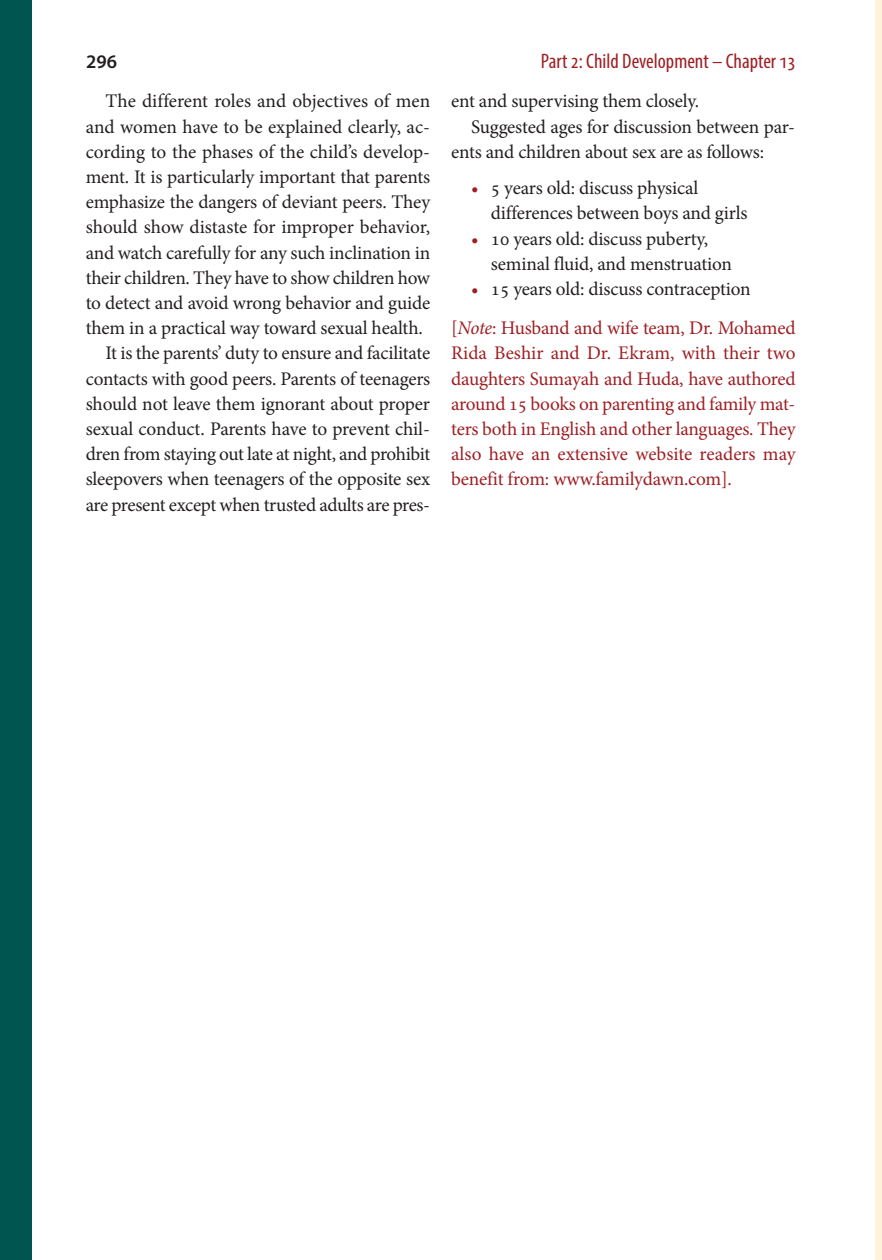
<style>
.page{position:relative;width:882px;height:1260px;background:#fff}
.page>*{position:absolute;margin:0;border:0;box-sizing:border-box;transform-origin:0 0}
.t1{font:condensed 21px "Myriad Pro";color:#9e1f23}
.t2{font:19.25px/25.2px "Minion Pro";color:#231f20}
.t3{font:19.25px/25.2px "Minion Pro";letter-spacing:-.005em;color:#9e1f23}
.t4{font:600 19.25px "Myriad Pro";color:#231f20}
.s1{color:#9e1f23}
.s2{color:#231f20}
.s3{font-style:italic}
</style>
<div class="page">
<div style="left:875px;top:0;width:7px;height:1260px;background:#fef2da"></div>
<div style="left:0;top:0;width:32px;height:1260px;background:#005550"></div>
<p class="t4" style="left:86px;top:54px;width:32px">296</p>
<p class="t1" style="left:541px;top:53px;width:256px">Part 2: Child Development – Chapter 13</p>
<p class="t2" style="left:106px;top:90px;width:326px">The different roles and objectives of men</p>
<p class="t2" style="left:86px;top:116px;width:346px">and women have to be explained clearly, ac-</p>
<p class="t2" style="left:86px;top:141px;width:346px">cording to the phases of the child’s develop-</p>
<p class="t2" style="left:86px;top:166px;width:346px">ment. It is particularly important that parents</p>
<p class="t2" style="left:86px;top:191px;width:346px">emphasize the dangers of deviant peers. They</p>
<p class="t2" style="left:86px;top:216px;width:346px">should show distaste for improper behavior,</p>
<p class="t2" style="left:86px;top:242px;width:346px">and watch carefully for any such inclination in</p>
<p class="t2" style="left:86px;top:267px;width:346px">their children. They have to show children how</p>
<p class="t2" style="left:86px;top:292px;width:346px">to detect and avoid wrong behavior and guide</p>
<p class="t2" style="left:86px;top:317px;width:339px">them in a practical way toward sexual health.</p>
<p class="t2" style="left:106px;top:342px;width:326px">It is the parents’ duty to ensure and facilitate</p>
<p class="t2" style="left:86px;top:368px;width:346px">contacts with good peers. Parents of teenagers</p>
<p class="t2" style="left:86px;top:393px;width:346px">should not leave them ignorant about proper</p>
<p class="t2" style="left:86px;top:418px;width:346px">sexual conduct. Parents have to prevent chil-</p>
<p class="t2" style="left:86px;top:443px;width:346px">dren from staying out late at night, and prohibit</p>
<p class="t2" style="left:86px;top:468px;width:346px">sleepovers when teenagers of the opposite sex</p>
<p class="t2" style="left:86px;top:494px;width:346px">are present except when trusted adults are pres-</p>
<p class="t2" style="left:451px;top:90px;width:249px">ent and supervising them closely.</p>
<p class="t2" style="left:471px;top:116px;width:325px">Suggested ages for discussion between par-</p>
<p class="t2" style="left:451px;top:141px;width:315px">ents and children about sex are as follows:</p>
<p class="t2" style="left:491px;top:177px;width:258px;text-indent:-20px"><span class="s1">•</span> 5 years old: discuss physical differences between boys and girls</p>
<p class="t2" style="left:491px;top:228px;width:243px;text-indent:-20px"><span class="s1">•</span> 10 years old: discuss puberty, seminal fluid, and menstruation</p>
<p class="t3" style="left:451px;top:271px;width:346px;line-height:39.2px;text-indent:20px">• <span class="s2">15 years old: discuss contraception </span>[<span class="s3">Note</span>: Husband and wife team, Dr. Mohamed</p>
<p class="t3" style="left:451px;top:342px;width:346px;text-align:justify">Rida Beshir and Dr. Ekram, with their two daughters Sumayah and Huda, have authored around 15 books on parenting and family mat&shy;ters both in English and other languages. They also have an extensive website readers may benefit from: www.familydawn.com].</p>
</div>
